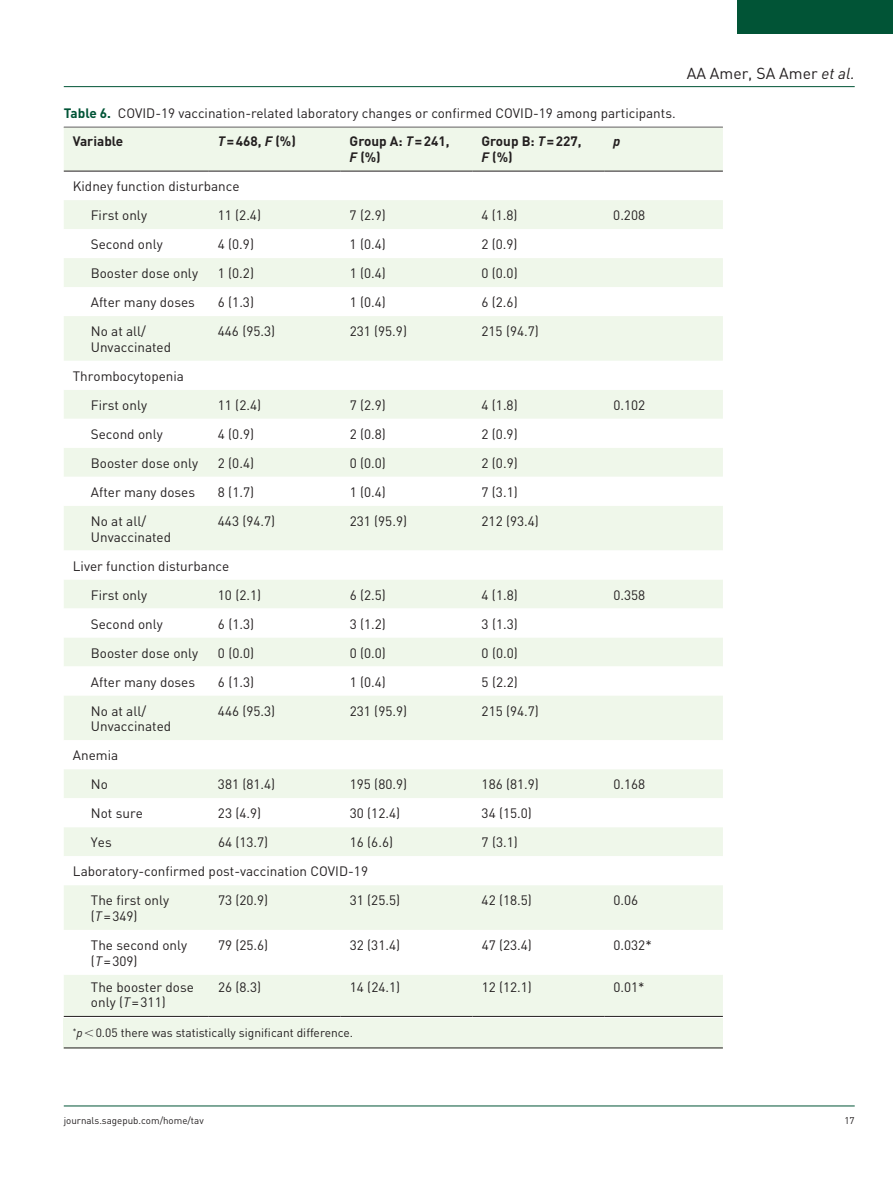
<style>
.page{position:relative;width:893px;height:1191px;background:#fff}
.page>*{position:absolute;margin:0;border:0;box-sizing:border-box;transform-origin:0 0}
.t1{font:15.75px "DIN";color:#231f20}
.t2{font:13.5px/29px "DIN";color:#231f20}
.t3{font:700 13.5px/15.8px "DIN";color:#231f20}
.t4{font:italic 700 13.5px "DIN";color:#231f20}
.t5{font:12px "DIN";color:#231f20}
.t6{font:9.75px "DIN";color:#231f20}
.s1{font-weight:700;color:#015436}
.s2{font-weight:700}
.s3{font-style:italic}
</style>
<div class="page">
<hr style="left:64px;top:86px;width:791px;height:1px;background:#015436">
<hr style="left:64px;top:1105px;width:791px;height:1px;background:#015436">
<div style="left:738px;top:0;width:155px;height:34px;background:#015436"></div>
<div style="left:64px;top:1017px;width:659px;height:31px;background:#eff7ea"></div>
<hr style="left:64px;top:127px;width:659px;height:1px;background:#231f20">
<hr style="left:64px;top:1047px;width:659px;height:1px;background:#231f20">
<div style="left:64px;top:128px;width:659px;height:888px;background:#eff7ea"></div>
<svg style="left:64px;top:172px;width:659px;height:802px;fill:#f1f7ec"></svg>
<hr style="left:64px;top:171px;width:145px;height:1px;background:#231f20">
<hr style="left:209px;top:171px;width:132px;height:1px;background:#231f20">
<hr style="left:341px;top:171px;width:131px;height:1px;background:#231f20">
<hr style="left:472px;top:171px;width:132px;height:1px;background:#231f20">
<hr style="left:604px;top:171px;width:119px;height:1px;background:#231f20">
<hr style="left:64px;top:1016px;width:145px;height:1px;background:#231f20">
<hr style="left:209px;top:1016px;width:132px;height:1px;background:#231f20">
<hr style="left:341px;top:1016px;width:131px;height:1px;background:#231f20">
<hr style="left:472px;top:1016px;width:132px;height:1px;background:#231f20">
<hr style="left:604px;top:1016px;width:119px;height:1px;background:#231f20">
<p class="t2" style="left:73px;top:98px;width:604px;line-height:28.5px;text-indent:-9px"><span class="s1">Table 6.</span> COVID-19 vaccination-related laboratory changes or confirmed COVID-19 among participants.<br><span class="s2">Variable</span></p>
<p class="t3" style="left:218px;top:133px;width:80px"><span class="s3">T</span>=468, <span class="s3">F</span> (%)</p>
<p class="t3" style="left:350px;top:133px;width:101px">Group A: <span class="s3">T</span>=241,<br><span class="s3">F</span> (%)</p>
<p class="t3" style="left:481px;top:133px;width:102px">Group B: <span class="s3">T</span>=227,<br><span class="s3">F</span> (%)</p>
<p class="t4" style="left:613px;top:133px;width:9px">p</p>
<p class="t2" style="left:91px;top:171px;width:150px;text-indent:-18px">Kidney function disturbance<br>First only</p>
<p class="t2" style="left:218px;top:200px;width:45px">11 (2.4)</p>
<p class="t2" style="left:350px;top:200px;width:38px">7 (2.9)</p>
<p class="t2" style="left:481px;top:200px;width:38px">4 (1.8)</p>
<p class="t2" style="left:613px;top:200px;width:33px">0.208</p>
<p class="t2" style="left:91px;top:229px;width:73px">Second only</p>
<p class="t2" style="left:218px;top:229px;width:38px">4 (0.9)</p>
<p class="t2" style="left:350px;top:229px;width:38px">1 (0.4)</p>
<p class="t2" style="left:481px;top:229px;width:38px">2 (0.9)</p>
<p class="t2" style="left:91px;top:258px;width:109px">Booster dose only</p>
<p class="t2" style="left:218px;top:258px;width:38px">1 (0.2)</p>
<p class="t2" style="left:350px;top:258px;width:38px">1 (0.4)</p>
<p class="t2" style="left:481px;top:258px;width:38px">0 (0.0)</p>
<p class="t2" style="left:91px;top:287px;width:106px">After many doses</p>
<p class="t2" style="left:218px;top:287px;width:38px">6 (1.3)</p>
<p class="t2" style="left:350px;top:287px;width:38px">1 (0.4)</p>
<p class="t2" style="left:481px;top:287px;width:38px">6 (2.6)</p>
<p class="t2" style="left:91px;top:323px;width:82px;line-height:15.8px">No at all/<br>Unvaccinated</p>
<p class="t2" style="left:218px;top:316px;width:59px">446 (95.3)</p>
<p class="t2" style="left:350px;top:316px;width:59px">231 (95.9)</p>
<p class="t2" style="left:481px;top:316px;width:59px">215 (94.7)</p>
<p class="t2" style="left:91px;top:361px;width:95px;text-indent:-18px">Thrombocytopenia<br>First only</p>
<p class="t2" style="left:218px;top:390px;width:45px">11 (2.4)</p>
<p class="t2" style="left:350px;top:390px;width:38px">7 (2.9)</p>
<p class="t2" style="left:481px;top:390px;width:38px">4 (1.8)</p>
<p class="t2" style="left:613px;top:390px;width:33px">0.102</p>
<p class="t2" style="left:91px;top:419px;width:73px">Second only</p>
<p class="t2" style="left:218px;top:419px;width:38px">4 (0.9)</p>
<p class="t2" style="left:350px;top:419px;width:38px">2 (0.8)</p>
<p class="t2" style="left:481px;top:419px;width:38px">2 (0.9)</p>
<p class="t2" style="left:91px;top:448px;width:109px">Booster dose only</p>
<p class="t2" style="left:218px;top:448px;width:38px">2 (0.4)</p>
<p class="t2" style="left:350px;top:448px;width:38px">0 (0.0)</p>
<p class="t2" style="left:482px;top:448px;width:38px">2 (0.9)</p>
<p class="t2" style="left:91px;top:477px;width:106px">After many doses</p>
<p class="t2" style="left:218px;top:477px;width:38px">8 (1.7)</p>
<p class="t2" style="left:350px;top:477px;width:38px">1 (0.4)</p>
<p class="t2" style="left:482px;top:477px;width:38px">7 (3.1)</p>
<p class="t2" style="left:91px;top:513px;width:82px;line-height:15.8px">No at all/<br>Unvaccinated</p>
<p class="t2" style="left:218px;top:506px;width:59px">443 (94.7)</p>
<p class="t2" style="left:350px;top:506px;width:59px">231 (95.9)</p>
<p class="t2" style="left:482px;top:506px;width:59px">212 (93.4)</p>
<p class="t2" style="left:91px;top:551px;width:140px;text-indent:-18px">Liver function disturbance<br>First only</p>
<p class="t2" style="left:218px;top:580px;width:45px">10 (2.1)</p>
<p class="t2" style="left:350px;top:580px;width:38px">6 (2.5)</p>
<p class="t2" style="left:482px;top:580px;width:38px">4 (1.8)</p>
<p class="t2" style="left:613px;top:580px;width:33px">0.358</p>
<p class="t2" style="left:91px;top:609px;width:73px">Second only</p>
<p class="t2" style="left:218px;top:609px;width:38px">6 (1.3)</p>
<p class="t2" style="left:350px;top:609px;width:38px">3 (1.2)</p>
<p class="t2" style="left:482px;top:609px;width:38px">3 (1.3)</p>
<p class="t2" style="left:91px;top:638px;width:109px">Booster dose only</p>
<p class="t2" style="left:218px;top:638px;width:38px">0 (0.0)</p>
<p class="t2" style="left:350px;top:638px;width:38px">0 (0.0)</p>
<p class="t2" style="left:482px;top:638px;width:38px">0 (0.0)</p>
<p class="t2" style="left:91px;top:667px;width:106px">After many doses</p>
<p class="t2" style="left:218px;top:667px;width:38px">6 (1.3)</p>
<p class="t2" style="left:350px;top:667px;width:38px">1 (0.4)</p>
<p class="t2" style="left:482px;top:667px;width:38px">5 (2.2)</p>
<p class="t2" style="left:91px;top:702px;width:82px;line-height:15.8px">No at all/<br>Unvaccinated</p>
<p class="t2" style="left:218px;top:696px;width:59px">446 (95.3)</p>
<p class="t2" style="left:350px;top:696px;width:59px">231 (95.9)</p>
<p class="t2" style="left:482px;top:696px;width:59px">215 (94.7)</p>
<p class="t2" style="left:73px;top:740px;width:47px;text-align:center">Anemia<br>No</p>
<p class="t2" style="left:218px;top:769px;width:59px">381 (81.4)</p>
<p class="t2" style="left:350px;top:769px;width:59px">195 (80.9)</p>
<p class="t2" style="left:482px;top:769px;width:59px">186 (81.9)</p>
<p class="t2" style="left:613px;top:769px;width:33px">0.168</p>
<p class="t2" style="left:91px;top:798px;width:54px">Not sure</p>
<p class="t2" style="left:218px;top:798px;width:45px">23 (4.9)</p>
<p class="t2" style="left:350px;top:798px;width:52px">30 (12.4)</p>
<p class="t2" style="left:482px;top:798px;width:52px">34 (15.0)</p>
<p class="t2" style="left:91px;top:827px;width:22px">Yes</p>
<p class="t2" style="left:218px;top:827px;width:52px">64 (13.7)</p>
<p class="t2" style="left:350px;top:827px;width:45px">16 (6.6)</p>
<p class="t2" style="left:482px;top:827px;width:38px">7 (3.1)</p>
<p class="t2" style="left:91px;top:856px;width:279px;text-indent:-18px">Laboratory-confirmed post-vaccination COVID-19<br>The first only</p>
<p class="t2" style="left:91px;top:901px;width:48px">(<span class="s3">T</span>=349)</p>
<p class="t2" style="left:218px;top:885px;width:52px">73 (20.9)</p>
<p class="t2" style="left:350px;top:885px;width:52px">31 (25.5)</p>
<p class="t2" style="left:482px;top:885px;width:52px">42 (18.5)</p>
<p class="t2" style="left:613px;top:885px;width:26px">0.06</p>
<p class="t2" style="left:91px;top:937px;width:98px;line-height:15.8px">The second only (<span class="s3">T</span>=309)</p>
<p class="t2" style="left:218px;top:930px;width:52px">79 (25.6)</p>
<p class="t2" style="left:350px;top:930px;width:52px">32 (31.4)</p>
<p class="t2" style="left:482px;top:930px;width:52px">47 (23.4)</p>
<p class="t2" style="left:613px;top:930px;width:40px">0.032*</p>
<p class="t2" style="left:91px;top:978px;width:104px;line-height:15.8px">The booster dose only (<span class="s3">T</span>=311)</p>
<p class="t2" style="left:218px;top:972px;width:45px">26 (8.3)</p>
<p class="t2" style="left:350px;top:972px;width:52px">14 (24.1)</p>
<p class="t2" style="left:482px;top:972px;width:52px">12 (12.1)</p>
<p class="t2" style="left:613px;top:972px;width:33px">0.01*</p>
<p class="t5" style="left:73px;top:1025px;width:282px"><sup>*</sup><span class="s3">p</span> 0.05 there was statistically significant difference.</p>
<p class="t1" style="left:687px;top:63px;width:170px">AA Amer, SA Amer <span class="s3">et al.</span></p>
<p class="t6" style="left:64px;top:1114px;width:141px">journals.sagepub.com/home/tav</p>
<p class="t6" style="left:844px;top:1114px;width:12px">17</p>
</div>
